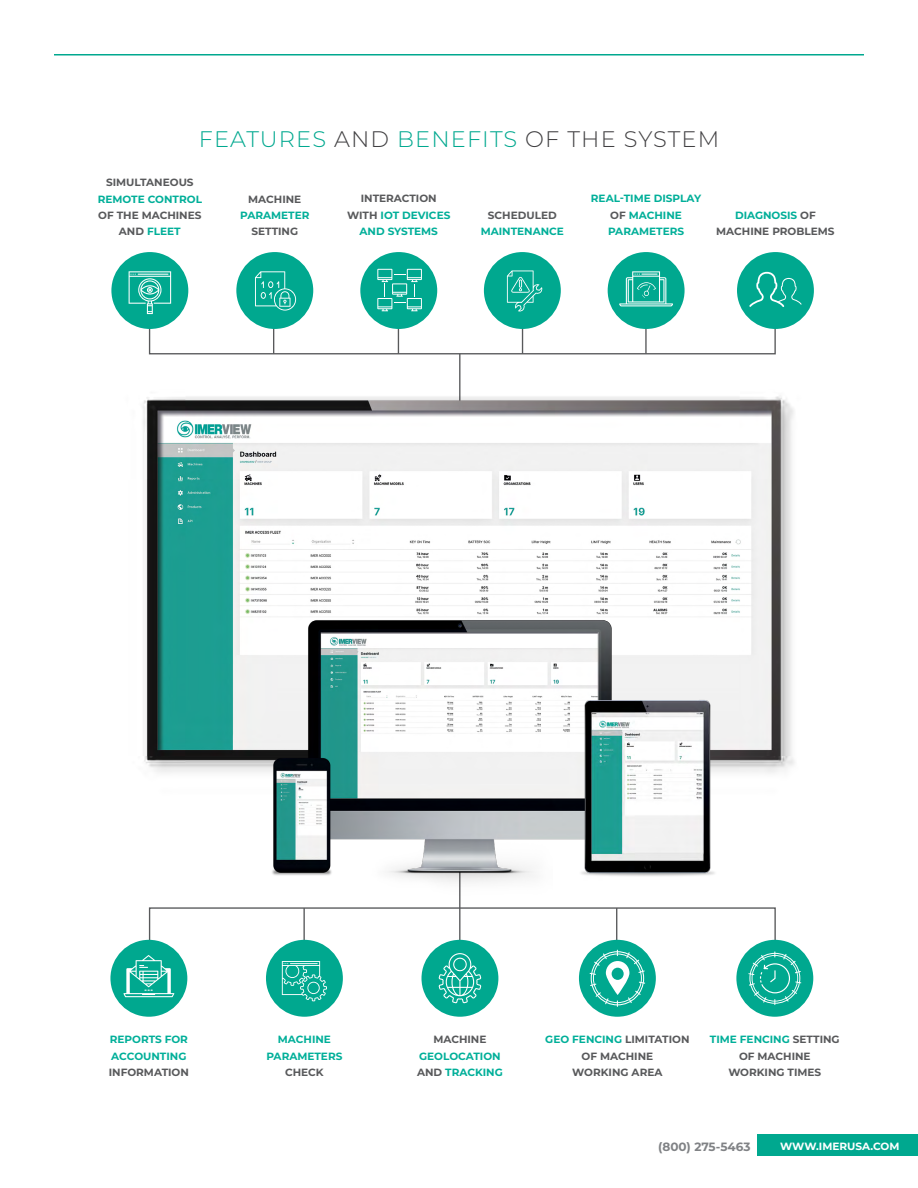
<style>
.page{position:relative;width:918px;height:1188px;background:#fff}
.page>*{position:absolute;margin:0;border:0;box-sizing:border-box;transform-origin:0 0}
.t1{font:300 22.5px "Montserrat";letter-spacing:.05em;color:#00a88f}
.t2{font:700 12px "Montserrat";color:#808285}
.t3{font:700 10.5px/16.2px "Montserrat";color:#58595b;text-align:center}
.t4{font:700 10.5px/16.4px "Montserrat";color:#00af99;text-align:center}
.t5{font:700 10.5px "Montserrat";color:#fff}
.s1{color:#414042}
.s2{color:#00af99}
.s3{color:#58595b}
</style>
<div class="page">
<div style="left:758px;top:1134px;width:160px;height:21px;background:#00a88f"></div>
<hr style="left:54px;top:54px;width:810px;height:2px;background:#00a88f">
<hr style="left:459px;top:354px;width:1px;height:91px;background:#58595b">
<hr style="left:459px;top:791px;width:1px;height:164px;background:#58595b">
<div style="left:149px;top:301px;width:627px;height:53px;border:1px solid #58595b"></div>
<div style="left:149px;top:907px;width:627px;height:53px;border:1px solid #58595b"></div>
<hr style="left:273px;top:293px;width:1px;height:61px;background:#58595b">
<hr style="left:398px;top:293px;width:1px;height:61px;background:#58595b">
<hr style="left:522px;top:293px;width:1px;height:61px;background:#58595b">
<hr style="left:645px;top:293px;width:2px;height:61px;background:#58595b">
<hr style="left:303px;top:908px;width:2px;height:61px;background:#58595b">
<hr style="left:616px;top:908px;width:1px;height:61px;background:#58595b">
<div style="left:737px;top:252px;width:77px;height:77px;background:#00a88f;border-radius:50%"></div>
<svg style="left:749px;top:272px;width:53px;height:35px"></svg>
<div style="left:484px;top:252px;width:77px;height:77px;background:#00a88f;border-radius:50%"></div>
<svg style="left:507px;top:271px;width:36px;height:40px"></svg>
<div style="left:266px;top:940px;width:77px;height:77px;background:#00a88f;border-radius:50%"></div>
<svg style="left:282px;top:961px;width:45px;height:40px"></svg>
<div style="left:111px;top:252px;width:77px;height:77px;background:#00a88f;border-radius:50%"></div>
<svg style="left:129px;top:271px;width:42px;height:43px"></svg>
<div style="left:236px;top:252px;width:77px;height:77px;background:#00a88f;border-radius:50%"></div>
<svg style="left:255px;top:271px;width:41px;height:40px"></svg>
<div style="left:360px;top:252px;width:77px;height:77px;background:#00a88f;border-radius:50%"></div>
<svg style="left:377px;top:269px;width:45px;height:42px"></svg>
<div style="left:608px;top:252px;width:77px;height:77px;background:#00a88f;border-radius:50%"></div>
<svg style="left:619px;top:271px;width:54px;height:35px"></svg>
<div style="left:422px;top:940px;width:76px;height:77px;background:#00a88f;border-radius:50%"></div>
<svg style="left:439px;top:953px;width:42px;height:50px"></svg>
<div style="left:736px;top:940px;width:77px;height:77px;background:#00a88f;border-radius:50%"></div>
<svg style="left:748px;top:951px;width:53px;height:54px"></svg>
<div style="left:579px;top:940px;width:77px;height:77px;background:#00a88f;border-radius:50%"></div>
<svg style="left:590px;top:950px;width:55px;height:57px"></svg>
<img style="left:142px;top:389px;width:653px;height:384px">
<img style="left:286px;top:600px;width:342px;height:319px">
<img style="left:264px;top:746px;width:78px;height:143px">
<img style="left:543px;top:688px;width:209px;height:209px">
<div style="left:110px;top:940px;width:77px;height:77px;background:#00a88f;border-radius:50%"></div>
<svg style="left:123px;top:955px;width:51px;height:42px"></svg>
<h1 class="t1" style="left:199px;top:124px;width:522px">FEATURES <span class="s1">AND</span> BENEFITS <span class="s1">OF THE SYSTEM</span></h1>
<p class="t3" style="left:106px;top:174px;width:89px">SIMULTANEOUS</p>
<p class="t4" style="left:98px;top:190px;width:106px">REMOTE CONTROL</p>
<p class="t3" style="left:98px;top:206px;width:105px">OF THE MACHINES<br>AND <span class="s2">FLEET</span></p>
<p class="t3" style="left:716px;top:206px;width:120px"><span class="s2">DIAGNOSIS</span> OF<br>MACHINE PROBLEMS</p>
<p class="t4" style="left:591px;top:190px;width:112px">REAL-TIME DISPLAY<br><span class="s3">OF</span> MACHINE<br>PARAMETERS</p>
<p class="t4" style="left:347px;top:190px;width:105px"><span class="s3">INTERACTION<br>WITH</span> IOT DEVICES<br>AND SYSTEMS</p>
<p class="t3" style="left:248px;top:190px;width:55px">MACHINE</p>
<p class="t4" style="left:240px;top:206px;width:71px">PARAMETER</p>
<p class="t3" style="left:251px;top:223px;width:48px">SETTING</p>
<p class="t3" style="left:488px;top:206px;width:70px">SCHEDULED</p>
<p class="t4" style="left:481px;top:223px;width:85px">MAINTENANCE</p>
<p class="t4" style="left:110px;top:1031px;width:80px;text-align:left">REPORTS FOR<br>ACCOUNTING</p>
<p class="t3" style="left:109px;top:1064px;width:82px">INFORMATION</p>
<p class="t4" style="left:266px;top:1031px;width:78px">MACHINE<br>PARAMETERS</p>
<p class="t3" style="left:285px;top:1064px;width:40px">CHECK</p>
<p class="t3" style="left:433px;top:1031px;width:55px">MACHINE</p>
<p class="t4" style="left:417px;top:1047px;width:87px;text-align:left">GEOLOCATION<br><span class="s3">AND</span> TRACKING</p>
<p class="t3" style="left:545px;top:1031px;width:146px"><span class="s2">GEO FENCING</span> LIMITATION<br>OF MACHINE<br>WORKING AREA</p>
<p class="t3" style="left:710px;top:1031px;width:131px"><span class="s2">TIME FENCING</span> SETTING<br>OF MACHINE<br>WORKING TIMES</p>
<p class="t2" style="left:658px;top:1138px;width:94px">(800) 275-5463</p>
<p class="t5" style="left:780px;top:1138px;width:121px">WWW.IMERUSA.COM</p>
</div>
